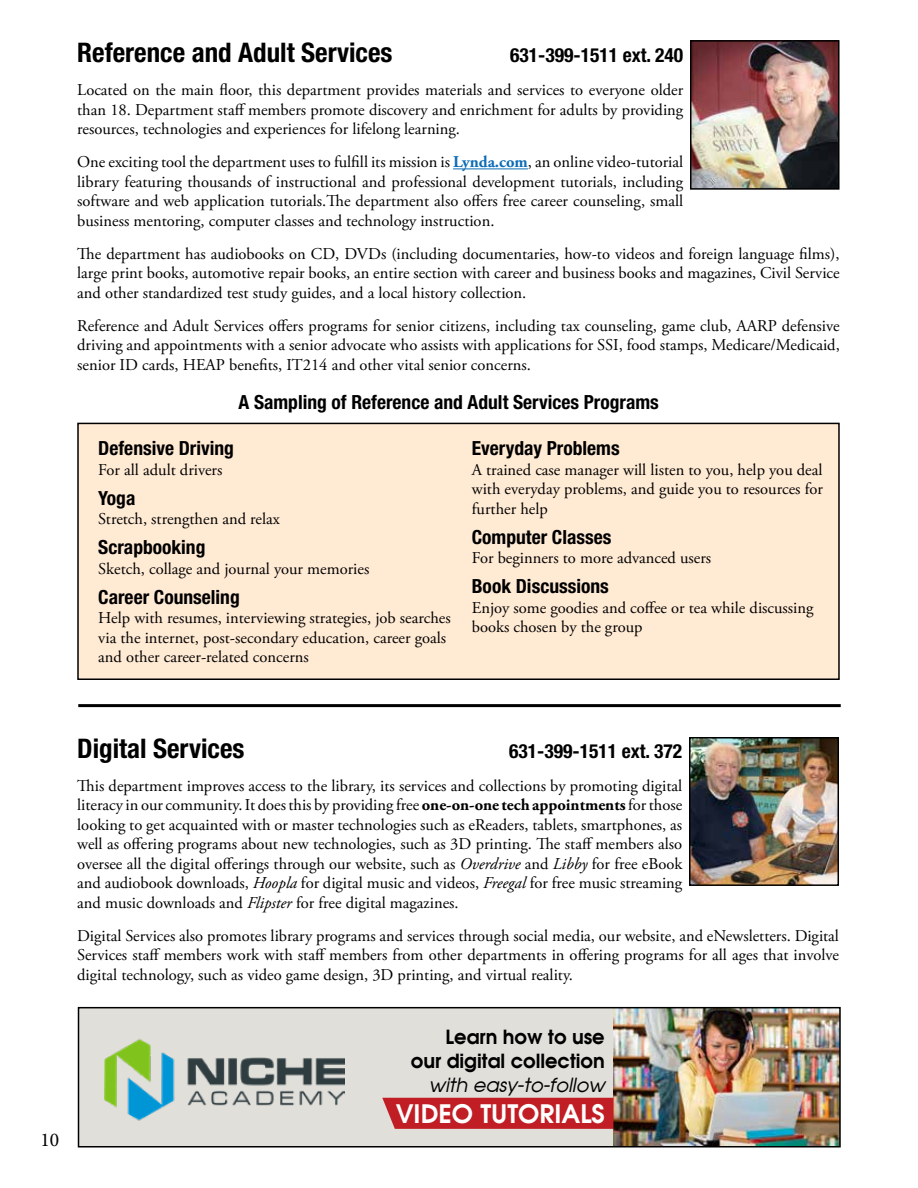
<style>
.page{position:relative;width:918px;height:1188px;background:#fff}
.page>*{position:absolute;margin:0;border:0;box-sizing:border-box;transform-origin:0 0}
.t1{font:700 condensed 27px "Helvetica Neue";color:#000}
.t2{font:700 25.5px "Avalon";color:#fff}
.t3{font:700 condensed 19.5px "Helvetica Neue";color:#000}
.t4{font:700 19.5px/24px "Avalon";color:#000;text-align:right}
.t5{font:italic 19.5px "Avalon";color:#000}
.t6{font:19.5px "Minion Pro";color:#000}
.t7{font:16.5px/19.5px "Adobe Garamond Pro";color:#000;text-align:justify}
.s1{font-weight:700;color:#0d6cb6}
.s2{font-weight:700}
.s3{font-style:italic}
</style>
<div class="page">
<div style="left:79px;top:1008px;width:761px;height:139px;background:#e0dfda"></div>
<img style="left:613px;top:1010px;width:225px;height:135px">
<div style="left:78px;top:1007px;width:763px;height:141px;border:2px solid #000"></div>
<div style="left:78px;top:423px;width:761px;height:256px;background:#ffead4"></div>
<div style="left:77px;top:423px;width:763px;height:257px;border:2px solid #000"></div>
<img style="left:693px;top:43px;width:144px;height:144px">
<div style="left:690px;top:40px;width:150px;height:150px;border:2px solid #000"></div>
<hr style="left:453px;top:168px;width:75px;height:1px;background:#0d6cb6">
<hr style="left:78px;top:704px;width:763px;height:3px;background:#000">
<img style="left:692px;top:740px;width:144px;height:143px">
<div style="left:689px;top:737px;width:150px;height:149px;border:2px solid #000"></div>
<div style="left:382px;top:1098px;width:231px;height:31px;background:#c11d24"></div>
<img style="left:105px;top:1039px;width:240px;height:82px">
<h1 class="t1" style="left:77px;top:36px;width:317px">Reference and Adult Services</h1>
<p class="t3" style="left:510px;top:44px;width:175px">631-399-1511 ext. 240</p>
<p class="t7" style="left:77px;top:81px;width:608px">Located on the main floor, this department provides materials and services to everyone older than 18. Department staff members promote discovery and enrichment for adults by providing resources, technologies and experiences for lifelong learning.</p>
<p class="t7" style="left:77px;top:153px;width:608px">One exciting tool the department uses to fulfill its mission is <span class="s1">Lynda.com</span>, an online video-tutorial library featuring thousands of instructional and professional development tutorials, including software and web application tutorials.The department also offers free career counseling, small business mentoring, computer classes and technology instruction.</p>
<p class="t7" style="left:77px;top:244px;width:764px">The department has audiobooks on CD, DVDs (including documentaries, how-to videos and foreign language films), large print books, automotive repair books, an entire section with career and business books and magazines, Civil Service and other standardized test study guides, and a local history collection.</p>
<p class="t7" style="left:77px;top:316px;width:764px">Reference and Adult Services offers programs for senior citizens, including tax counseling, game club, AARP defensive driving and appointments with a senior advocate who assists with applications for SSI, food stamps, Medicare/Medicaid, senior ID cards, HEAP benefits, IT214 and other vital senior concerns.</p>
<p class="t3" style="left:239px;top:390px;width:422px">A Sampling of Reference and Adult Services Programs</p>
<p class="t3" style="left:98px;top:437px;width:137px">Defensive Driving</p>
<p class="t7" style="left:98px;top:460px;width:126px">For all adult drivers</p>
<p class="t3" style="left:98px;top:486px;width:39px">Yoga</p>
<p class="t7" style="left:98px;top:510px;width:183px">Stretch, strengthen and relax</p>
<p class="t3" style="left:98px;top:536px;width:109px">Scrapbooking</p>
<p class="t7" style="left:98px;top:559px;width:273px">Sketch, collage and journal your memories</p>
<p class="t3" style="left:98px;top:585px;width:143px">Career Counseling</p>
<p class="t7" style="left:98px;top:609px;width:354px;text-align:left">Help with resumes, interviewing strategies, job searches via the internet, post-secondary education, career goals and other career-related concerns</p>
<p class="t3" style="left:472px;top:437px;width:149px">Everyday Problems</p>
<p class="t7" style="left:472px;top:460px;width:353px">A trained case manager will listen to you, help you deal with everyday problems, and guide you to resources for further help</p>
<p class="t3" style="left:472px;top:525px;width:141px">Computer Classes</p>
<p class="t7" style="left:472px;top:549px;width:241px">For beginners to more advanced users</p>
<p class="t3" style="left:472px;top:575px;width:139px">Book Discussions</p>
<p class="t7" style="left:472px;top:598px;width:343px">Enjoy some goodies and coffee or tea while discussing books chosen by the group</p>
<p class="t6" style="left:40px;top:1127px;width:20px">10</p>
<h1 class="t1" style="left:77px;top:732px;width:169px">Digital Services</h1>
<p class="t3" style="left:509px;top:739px;width:175px">631-399-1511 ext. 372</p>
<p class="t7" style="left:77px;top:777px;width:607px">This department improves access to the library, its services and collections by promoting digital literacy in our community. It does this by providing free <span class="s2">one-on-one tech appointments</span> for those looking to get acquainted with or master technologies such as eReaders, tablets, smartphones, as well as offering programs about new technologies, such as 3D printing. The staff members also oversee all the digital offerings through our website, such as <span class="s3">Overdrive</span> and <span class="s3">Libby</span> for free eBook and audiobook downloads, <span class="s3">Hoopla</span> for digital music and videos, <span class="s3">Freegal</span> for free music streaming and music downloads and <span class="s3">Flipster</span> for free digital magazines.</p>
<p class="t7" style="left:77px;top:927px;width:763px">Digital Services also promotes library programs and services through social media, our website, and eNewsletters. Digital Services staff members work with staff members from other departments in offering programs for all ages that involve digital technology, such as video game design, 3D printing, and virtual reality.</p>
<p class="t4" style="left:411px;top:1024px;width:195px">Learn how to use our digital collection</p>
<p class="t5" style="left:429px;top:1073px;width:177px">with easy-to-follow</p>
<h2 class="t2" style="left:396px;top:1096px;width:210px">VIDEO TUTORIALS</h2>
</div>
